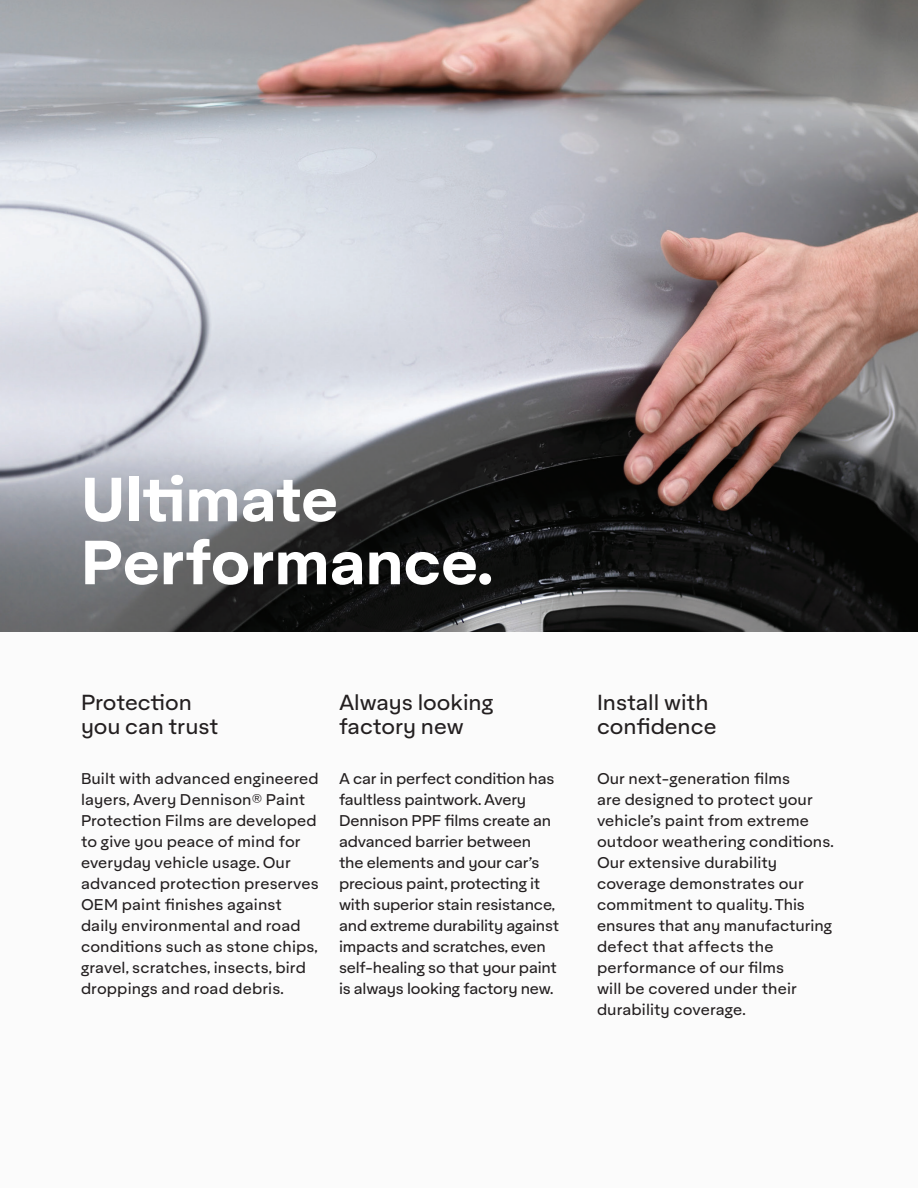
<style>
.page{position:relative;width:918px;height:1188px;background:#fff}
.page>*{position:absolute;margin:0;border:0;box-sizing:border-box;transform-origin:0 0}
.t1{font:700 60px/63px "Aktifo A";color:#fff}
.t2{font:21px/24px "Aktifo A";color:#231f20}
.t3{font:15px/21px "Aktifo A";letter-spacing:.005em;color:#231f20}
</style>
<div class="page">
<div style="left:0;top:632px;width:918px;height:556px;background:#fbfbfb"></div>
<img style="left:0;top:0;width:918px;height:632px">
<h1 class="t1" style="left:81px;top:467px;width:413px">Ultimate<br>Performance.</h1>
<h2 class="t2" style="left:81px;top:691px;width:139px">Protection you can trust</h2>
<h2 class="t2" style="left:339px;top:691px;width:156px">Always looking factory new</h2>
<h2 class="t2" style="left:597px;top:691px;width:121px">Install with confidence</h2>
<p class="t3" style="left:81px;top:768px;width:239px">Built with advanced engineered layers, Avery Dennison® Paint<br>Protection Films are developed to give you peace of mind for everyday vehicle usage. Our advanced protection preserves<br>OEM paint finishes against daily environmental and road conditions such as stone chips, gravel, scratches, insects, bird droppings and road debris.</p>
<p class="t3" style="left:339px;top:768px;width:222px">A car in perfect condition has faultless paintwork. Avery<br>Dennison PPF films create an advanced barrier between the elements and your car’s precious paint, protecting it with superior stain resistance, and extreme durability against impacts and scratches, even self-healing so that your paint is always looking factory new.</p>
<p class="t3" style="left:597px;top:768px;width:238px">Our next-generation films<br>are designed to protect your vehicle’s paint from extreme outdoor weathering conditions.<br>Our extensive durability coverage demonstrates our commitment to quality. This ensures that any manufacturing defect that affects the performance of our films<br>will be covered under their durability coverage.</p>
</div>
